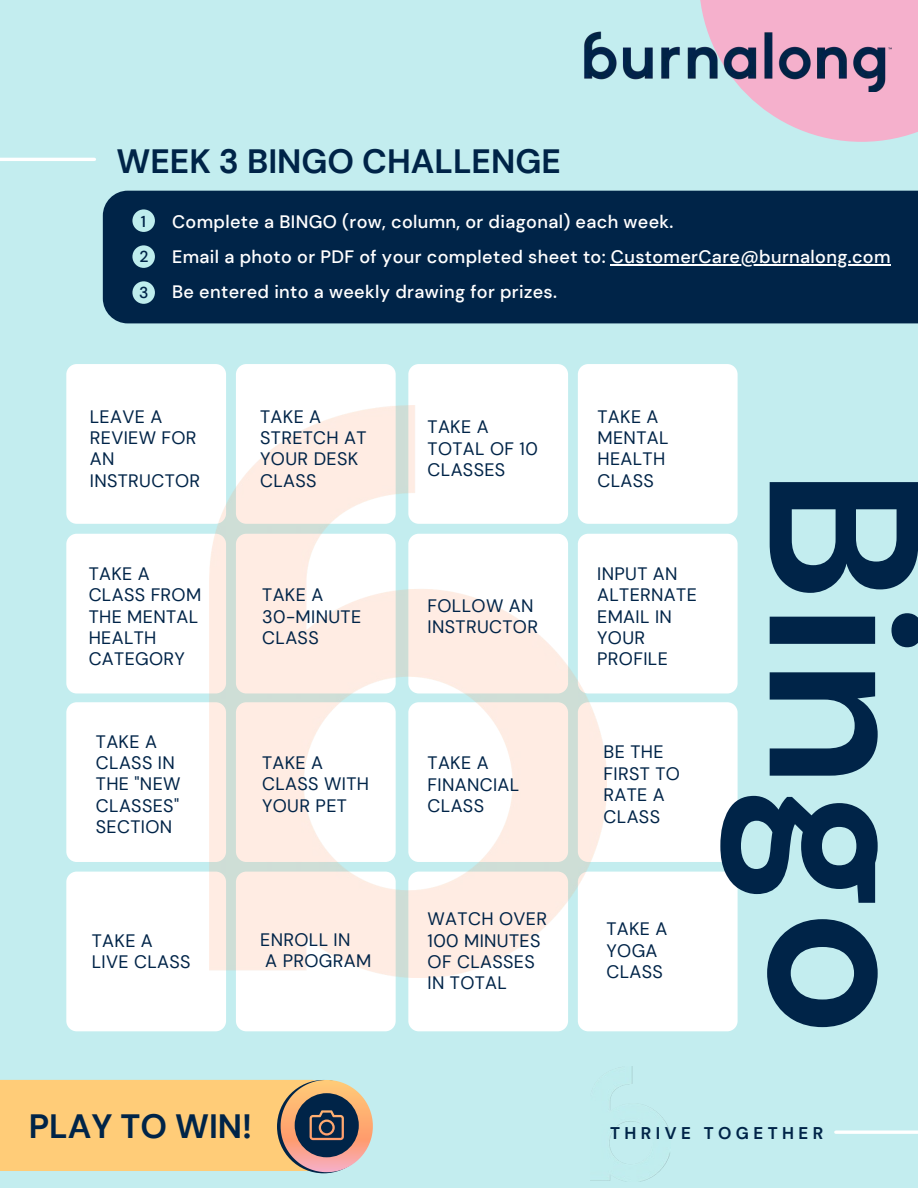
<style>
.page{position:relative;width:918px;height:1188px;background:#c3edef}
.page>*{position:absolute;margin:0;border:0;box-sizing:border-box;transform-origin:0 0}
.t1{font:700 212.55px "DM Sans";color:#002448}
.t2{font:700 33.75px "DM Sans";color:#002448}
.t3{font:18px/21.3px "DM Sans";letter-spacing:.02em;color:#002448}
.t4{font:500 18px/34.8px "DM Sans";letter-spacing:.02em;color:#fff}
.t5{font:700 16.95px "DM Sans";letter-spacing:.26em;color:#002448}
.t6{font:500 15.75px "DM Sans";color:#002448}
</style>
<div class="page">
<svg style="left:700px;top:0;width:218px;height:142px"></svg>
<img style="left:584px;top:31px;width:311px;height:61px">
<div style="left:66px;top:364px;width:160px;height:160px;background:#fff;border-radius:10px"></div>
<div style="left:66px;top:534px;width:160px;height:159px;background:#fff;border-radius:10px"></div>
<div style="left:66px;top:702px;width:160px;height:160px;background:#fff;border-radius:10px"></div>
<div style="left:66px;top:872px;width:160px;height:159px;background:#fff;border-radius:10px"></div>
<div style="left:236px;top:364px;width:160px;height:160px;background:#fff;border-radius:10px"></div>
<div style="left:236px;top:872px;width:160px;height:159px;background:#fff;border-radius:10px"></div>
<div style="left:408px;top:364px;width:160px;height:160px;background:#fff;border-radius:10px"></div>
<div style="left:408px;top:872px;width:160px;height:159px;background:#fff;border-radius:10px"></div>
<div style="left:578px;top:364px;width:160px;height:160px;background:#fff;border-radius:10px"></div>
<div style="left:578px;top:534px;width:160px;height:159px;background:#fff;border-radius:10px"></div>
<div style="left:578px;top:702px;width:160px;height:160px;background:#fff;border-radius:10px"></div>
<div style="left:578px;top:872px;width:160px;height:159px;background:#fff;border-radius:10px"></div>
<img style="left:209px;top:406px;width:397px;height:571px">
<svg style="left:0;top:1080px;width:373px;height:92px;background:#e5ba78"></svg>
<div style="left:321px;top:1122px;width:11px;height:11px;background:#002448;border-radius:50%"></div>
<svg style="left:836px;top:1130px;width:82px;height:4px"></svg>
<img style="left:590px;top:1066px;width:80px;height:115px">
<hr style="left:0;top:158px;width:94px;height:3px;background:#fff">
<div style="left:103px;top:191px;width:815px;height:132px;background:#002448"></div>
<div style="left:132px;top:209px;width:23px;height:23px;background:#beeded;border-radius:50%"></div>
<div style="left:132px;top:245px;width:23px;height:23px;background:#beeded;border-radius:50%"></div>
<div style="left:132px;top:281px;width:23px;height:23px;background:#beeded;border-radius:50%"></div>
<hr style="left:611px;top:265px;width:280px;height:1px;background:#fff">
<h2 class="t2" style="left:116px;top:140px;width:446px">WEEK 3 BINGO CHALLENGE</h2>
<p class="t6" style="left:141px;top:211px;width:7px">1</p>
<p class="t6" style="left:139px;top:247px;width:11px">2</p>
<p class="t6" style="left:139px;top:283px;width:11px">3</p>
<p class="t4" style="left:172px;top:205px;width:720px">Complete a BINGO (row, column, or diagonal) each week.<br>Email a photo or PDF of your completed sheet to: CustomerCare@burnalong.com<br>Be entered into a weekly drawing for prizes.</p>
<p class="t3" style="left:90px;top:406px;width:112px">LEAVE A<br>REVIEW FOR<br>AN<br>INSTRUCTOR</p>
<p class="t3" style="left:598px;top:406px;width:72px">TAKE A<br>MENTAL<br>HEALTH<br>CLASS</p>
<p class="t3" style="left:260px;top:406px;width:108px">TAKE A<br>STRETCH AT<br>YOUR DESK<br>CLASS</p>
<p class="t3" style="left:428px;top:416px;width:112px">TAKE A<br>TOTAL OF 10<br>CLASSES</p>
<p class="t3" style="left:89px;top:563px;width:114px">TAKE A<br>CLASS FROM<br>THE MENTAL<br>HEALTH<br>CATEGORY</p>
<p class="t3" style="left:262px;top:584px;width:100px">TAKE A<br>30-MINUTE<br>CLASS</p>
<p class="t3" style="left:428px;top:595px;width:112px">FOLLOW AN<br>INSTRUCTOR</p>
<p class="t3" style="left:597px;top:563px;width:101px">INPUT AN<br>ALTERNATE<br>EMAIL IN<br>YOUR<br>PROFILE</p>
<p class="t3" style="left:96px;top:731px;width:86px">TAKE A<br>CLASS IN<br>THE "NEW<br>CLASSES"<br>SECTION</p>
<p class="t3" style="left:604px;top:741px;width:78px">BE THE<br>FIRST TO<br>RATE A<br>CLASS</p>
<p class="t3" style="left:262px;top:752px;width:108px">TAKE A<br>CLASS WITH<br>YOUR PET</p>
<p class="t3" style="left:428px;top:752px;width:93px">TAKE A<br>FINANCIAL<br>CLASS</p>
<p class="t3" style="left:92px;top:930px;width:100px">TAKE A<br>LIVE CLASS</p>
<p class="t3" style="left:260px;top:929px;width:113px">ENROLL IN<br>A PROGRAM</p>
<p class="t3" style="left:428px;top:908px;width:121px">WATCH OVER<br>100 MINUTES<br>OF CLASSES<br>IN TOTAL</p>
<p class="t3" style="left:606px;top:918px;width:63px">TAKE A<br>YOGA<br>CLASS</p>
<h1 class="t1" style="left:977px;top:468px;width:571px;rotate:90deg">Bingo</h1>
<h2 class="t2" style="left:29px;top:1105px;width:225px">PLAY TO WIN!</h2>
<p class="t5" style="left:610px;top:1122px;width:215px">THRIVE TOGETHER</p>
</div>
